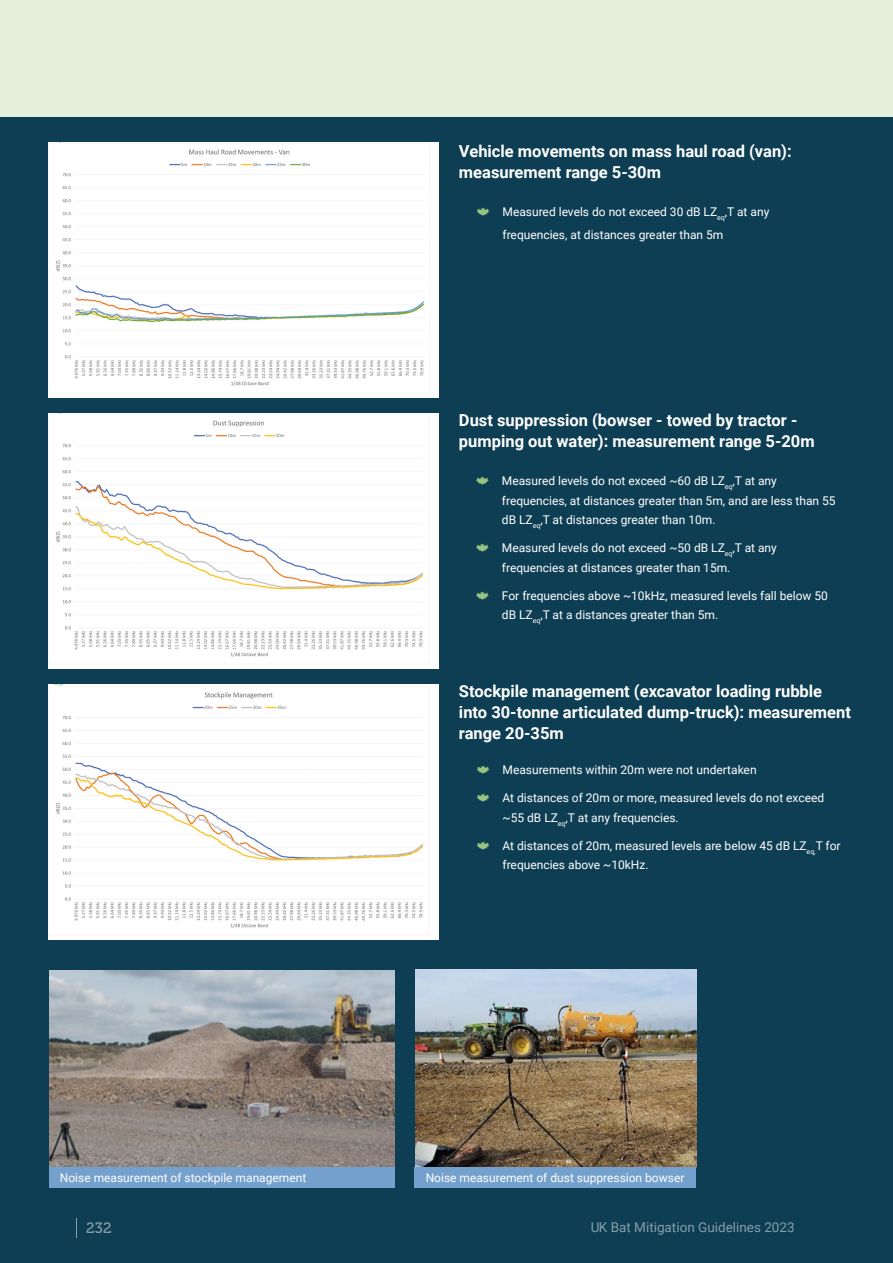
<style>
.page{position:relative;width:893px;height:1263px;background:#e5efdb}
.page>*{position:absolute;margin:0;border:0;box-sizing:border-box;transform-origin:0 0}
.t1{font:700 16.5px/21px "Roboto";color:#fff}
.t2{font:15px "Museo 500";color:#fff}
.t3{font:13.5px "Roboto";color:#fff}
.t4{font:12px/19.5px "Roboto";color:#fff}
</style>
<div class="page">
<div style="left:0;top:117px;width:893px;height:1146px;background:#0e3e53"></div>
<img style="left:49px;top:970px;width:345px;height:197px">
<img style="left:415px;top:970px;width:281px;height:197px">
<div style="left:49px;top:1167px;width:345px;height:20px;background:#74a0cd"></div>
<div style="left:415px;top:1167px;width:281px;height:20px;background:#74a0cd"></div>
<img style="left:49px;top:142px;width:389px;height:255px">
<img style="left:49px;top:414px;width:389px;height:254px">
<img style="left:49px;top:685px;width:389px;height:254px">
<h1 class="t1" style="left:459px;top:140px;width:334px">Vehicle movements on mass haul road (van): measurement range 5-30m</h1>
<p class="t4" style="left:502px;top:200px;width:268px;line-height:22.5px">Measured levels do not exceed 30 dB LZ<sub>eq</sub>,T at any frequencies, at distances greater than 5m</p>
<h1 class="t1" style="left:459px;top:409px;width:357px">Dust suppression (bowser - towed by tractor - pumping out water): measurement range 5-20m</h1>
<p class="t4" style="left:502px;top:471px;width:335px">Measured levels do not exceed ~60 dB LZ<sub>eq</sub>,T at any frequencies, at distances greater than 5m, and are less than 55 dB LZ<sub>eq</sub>,T at distances greater than 10m.</p>
<p class="t4" style="left:502px;top:538px;width:276px">Measured levels do not exceed ~50 dB LZ<sub>eq</sub>,T at any frequencies at distances greater than 15m.</p>
<p class="t4" style="left:502px;top:585px;width:328px">For frequencies above ~10kHz, measured levels fall below 50 dB LZ<sub>eq</sub>,T at a distances greater than 5m.</p>
<h1 class="t1" style="left:459px;top:680px;width:393px">Stockpile management (excavator loading rubble into 30-tonne articulated dump-truck): measurement range 20-35m</h1>
<p class="t4" style="left:502px;top:760px;width:256px">Measurements within 20m were not undertaken</p>
<p class="t4" style="left:502px;top:788px;width:323px">At distances of 20m or more, measured levels do not exceed ~55 dB LZ<sub>eq</sub>,T at any frequencies.</p>
<p class="t4" style="left:502px;top:835px;width:340px">At distances of 20m, measured levels are below 45 dB LZ<sub>eq,</sub>T for frequencies above ~10kHz.</p>
<p class="t4" style="left:60px;top:1167px;width:248px">Noise measurement of stockpile management</p>
<p class="t4" style="left:426px;top:1167px;width:260px">Noise measurement of dust suppression bowser</p>
<p class="t2" style="left:86px;top:1219px;width:27px">232</p>
<p class="t3" style="left:590px;top:1218px;width:206px">UK Bat Mitigation Guidelines 2023</p>
</div>
